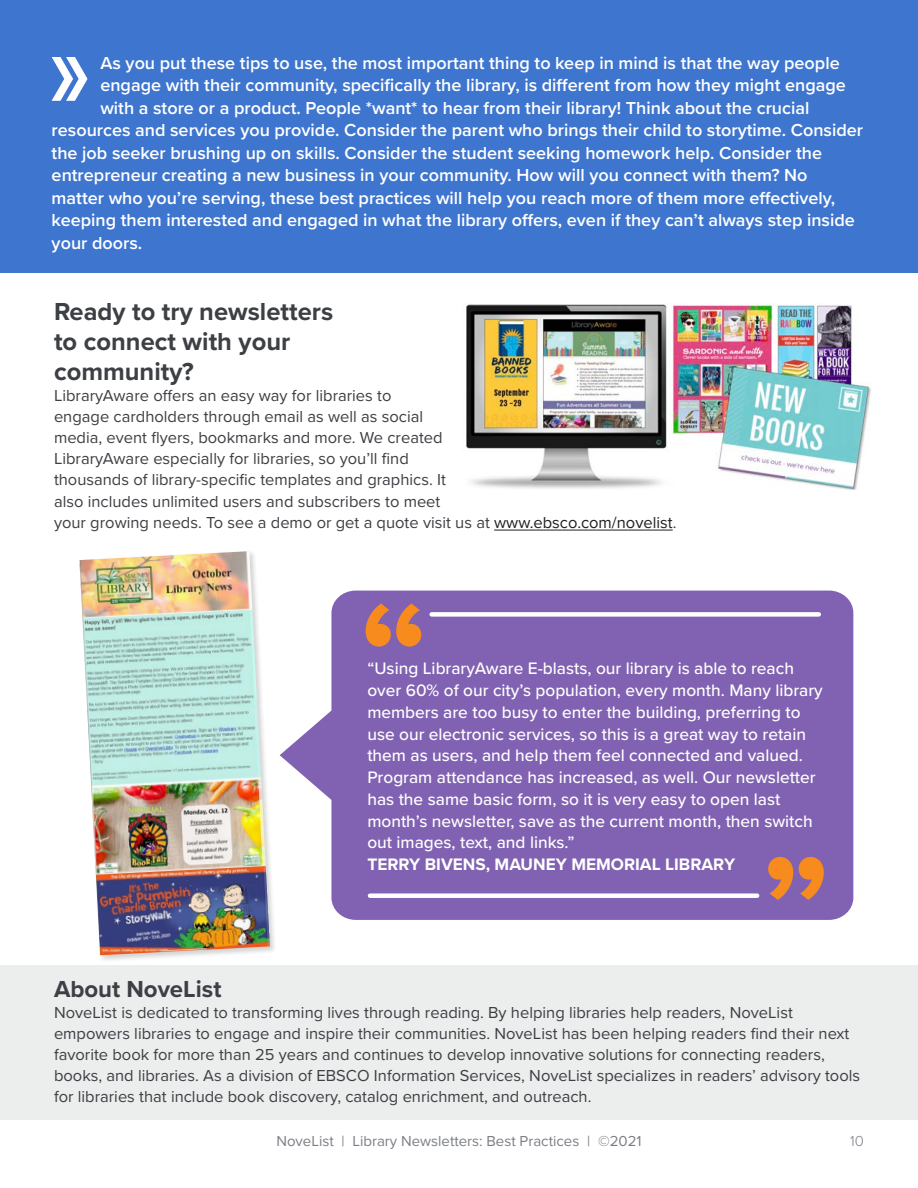
<style>
.page{position:relative;width:918px;height:1188px;background:#fff}
.page>*{position:absolute;margin:0;border:0;box-sizing:border-box;transform-origin:0 0}
.Headings{font:700 150px "Proxima Nova";color:#f78b1e}
.Body{font:700 25.5px/30px "Proxima Nova";color:#3c3f43}
.Body-2{font:700 24px "Proxima Nova";color:#3c3f43}
.Body-3{font:600 18px "Proxima Nova";color:#fff}
.Body-4{font:500 17.25px/21.8px "Proxima Nova";color:#fff}
.Body-5{font:16.5px/21px "Proxima Nova";color:#3c3f43}
.t1{font:15px "Proxima Nova";color:#7a7f85}
.t2{font:300 15px "Proxima Nova";color:#7a7f85}
.s1{color:#231f20}
.s2{font-weight:700}
</style>
<div class="page">
<div style="left:0;top:966px;width:918px;height:154px;background:#eceded"></div>
<div style="left:0;top:0;width:918px;height:272px;background:#3e75cf"></div>
<hr style="left:494px;top:530px;width:179px;height:1px;background:#231f20">
<svg style="left:51px;top:57px;width:37px;height:44px"></svg>
<svg style="left:280px;top:591px;width:573px;height:329px;background:#8b6eb8"></svg>
<div style="left:432px;top:612px;width:387px;height:5px;background:#fff"></div>
<div style="left:370px;top:893px;width:387px;height:5px;background:#fff"></div>
<img style="left:466px;top:303px;width:405px;height:186px">
<div style="left:78px;top:550px;width:199px;height:413px;background:#231f20;opacity:.2"></div>
<img style="left:79px;top:551px;width:191px;height:404px">
<p class="Body-3" style="left:100px;top:49px;width:741px">As you put these tips to use, the most important thing to keep in mind is that the way people</p>
<p class="Body-3" style="left:100px;top:72px;width:747px">engage with their community, specifically the library, is different from how they might engage</p>
<p class="Body-3" style="left:100px;top:94px;width:711px">with a store or a product. People *want* to hear from their library! Think about the crucial</p>
<p class="Body-3" style="left:52px;top:117px;width:813px">resources and services you provide. Consider the parent who brings their child to storytime. Consider</p>
<p class="Body-3" style="left:52px;top:139px;width:772px">the job seeker brushing up on skills. Consider the student seeking homework help. Consider the</p>
<p class="Body-3" style="left:52px;top:162px;width:757px">entrepreneur creating a new business in your community. How will you connect with them? No</p>
<p class="Body-3" style="left:52px;top:184px;width:785px">matter who you’re serving, these best practices will help you reach more of them more effectively,</p>
<p class="Body-3" style="left:52px;top:207px;width:805px">keeping them interested and engaged in what the library offers, even if they can’t always step inside</p>
<p class="Body-3" style="left:52px;top:229px;width:92px">your doors.</p>
<p class="Body" style="left:54px;top:296px;width:281px">Ready to try newsletters to connect with your community?</p>
<p class="Body-5" style="left:54px;top:385px;width:624px">LibraryAware offers an easy way for libraries to<br>engage cardholders through email as well as social<br>media, event flyers, bookmarks and more. We created<br>LibraryAware especially for libraries, so you’ll find<br>thousands of library-specific templates and graphics. It<br>also includes unlimited users and subscribers to meet<br>your growing needs. To see a demo or get a quote visit us at <span class="s1">www.ebsco.com/novelist</span>.</p>
<p class="Headings" style="left:360px;top:543px;width:70px">“</p>
<p class="Body-4" style="left:367px;top:657px;width:457px">“Using LibraryAware E-blasts, our library is able to reach over 60% of our city’s population, every month. Many library members are too busy to enter the building, preferring to use our electronic services, so this is a great way to retain them as users, and help them feel connected and valued.<br>Program attendance has increased, as well. Our newsletter has the same basic form, so it is very easy to open last month’s newsletter, save as the current month, then switch out images, text, and links.”<br><span class="s2">TERRY BIVENS, MAUNEY MEMORIAL LIBRARY</span></p>
<p class="Headings" style="left:830px;top:960px;width:70px;rotate:-180deg">“</p>
<p class="Body-2" style="left:54px;top:971px;width:169px">About NoveList</p>
<p class="Body-5" style="left:54px;top:1002px;width:808px">NoveList is dedicated to transforming lives through reading. By helping libraries help readers, NoveList empowers libraries to engage and inspire their communities. NoveList has been helping readers find their next favorite book for more than 25 years and continues to develop innovative solutions for connecting readers, books, and libraries. As a division of EBSCO Information Services, NoveList specializes in readers’ advisory tools for libraries that include book discovery, catalog enrichment, and outreach.</p>
<p class="t1" style="left:276px;top:1130px;width:367px">NoveList | Library Newsletters: Best Practices | ©2021</p>
<p class="t2" style="left:850px;top:1130px;width:15px">10</p>
</div>
